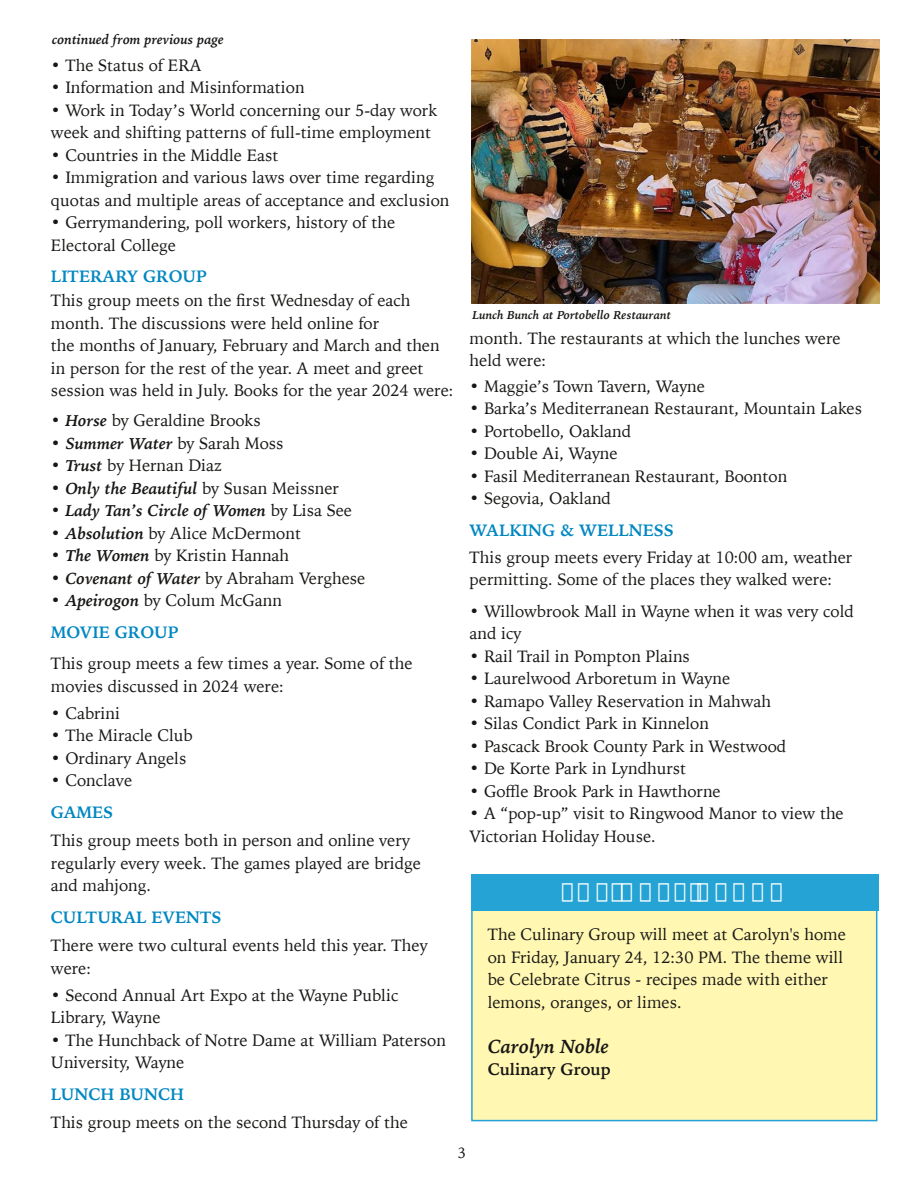
<style>
.page{position:relative;width:918px;height:1188px;background:#fff}
.page>*{position:absolute;margin:0;border:0;box-sizing:border-box;transform-origin:0 0}
.t1{font:900 21px "Iowan Old Style";color:#fff}
.t2{font:italic 700 19.5px "Iowan Old Style";color:#181715}
.t3{font:16.5px/22.5px "Iowan Old Style";color:#181715}
.t4{font:700 16.5px "Iowan Old Style";color:#0087c1}
.t5{font:italic 700 16.5px "Iowan Old Style";color:#181715}
.t6{font:700 16.5px "Iowan Old Style";color:#181715}
.t7{font:15px "Iowan Old Style";color:#181715}
.t8{font:italic 700 13.5px "Iowan Old Style";letter-spacing:.005em;color:#181715}
.t9{font:italic 700 12px "Iowan Old Style";color:#181715}
.s1{font-weight:700;font-style:italic}
.s2{font-weight:400;font-style:normal}
.s3{font-weight:700;color:#0087c1}
</style>
<div class="page">
<div style="left:472px;top:886px;width:405px;height:235px;background:#fff7b2"></div>
<div style="left:471px;top:885px;width:406px;height:236px;border:2px solid #26a3d5"></div>
<img style="left:472px;top:40px;width:407px;height:264px">
<div style="left:471px;top:874px;width:408px;height:36px;background:#26a3d5"></div>
<p class="t8" style="left:52px;top:30px;width:173px">continued from previous page</p>
<p class="t3" style="left:51px;top:54px;width:152px">• The Status of ERA</p>
<p class="t3" style="left:51px;top:76px;width:255px">• Information and Misinformation</p>
<p class="t3" style="left:51px;top:99px;width:388px">• Work in Today’s World concerning our 5-day work week and shifting patterns of full-time employment</p>
<p class="t3" style="left:51px;top:144px;width:229px">• Countries in the Middle East</p>
<p class="t3" style="left:51px;top:166px;width:400px">• Immigration and various laws over time regarding quotas and multiple areas of acceptance and exclusion</p>
<p class="t3" style="left:51px;top:211px;width:346px">• Gerrymandering, poll workers, history of the<br>Electoral College</p>
<p class="t4" style="left:51px;top:265px;width:157px">LITERARY GROUP</p>
<p class="t3" style="left:51px;top:289px;width:404px">This group meets on the first Wednesday of each month. The discussions were held online for<br>the months of January, February and March and then in person for the rest of the year. A meet and greet session was held in July. Books for the year 2024 were:</p>
<p class="t3" style="left:51px;top:409px;width:211px">• <span class="s1">Horse</span> by Geraldine Brooks</p>
<p class="t3" style="left:51px;top:432px;width:234px">• <span class="s1">Summer Water</span> by Sarah Moss</p>
<p class="t3" style="left:51px;top:454px;width:172px">• <span class="s1">Trust</span> by Hernan Diaz</p>
<p class="t3" style="left:51px;top:477px;width:289px">• <span class="s1">Only the Beautiful</span> by Susan Meissner</p>
<p class="t5" style="left:51px;top:499px;width:302px"><span class="s2">•</span> Lady Tan’s Circle of Women <span class="s2">by Lisa See</span></p>
<p class="t3" style="left:51px;top:522px;width:251px">• <span class="s1">Absolution</span> by Alice McDermont</p>
<p class="t3" style="left:51px;top:544px;width:240px">• <span class="s1">The Women</span> by Kristin Hannah</p>
<p class="t3" style="left:51px;top:567px;width:316px">• <span class="s1">Covenant of Water</span> by Abraham Verghese</p>
<p class="t3" style="left:51px;top:585px;width:233px;line-height:31.5px">• <span class="s1">Apeirogon</span> by Colum McGann<br><span class="s3">MOVIE GROUP</span></p>
<p class="t3" style="left:51px;top:652px;width:363px">This group meets a few times a year. Some of the movies discussed in 2024 were:</p>
<p class="t3" style="left:51px;top:702px;width:71px">• Cabrini</p>
<p class="t3" style="left:51px;top:724px;width:143px">• The Miracle Club</p>
<p class="t3" style="left:51px;top:747px;width:137px">• Ordinary Angels</p>
<p class="t3" style="left:51px;top:769px;width:83px">• Conclave</p>
<p class="t4" style="left:51px;top:801px;width:64px">GAMES</p>
<p class="t3" style="left:51px;top:829px;width:371px">This group meets both in person and online very regularly every week. The games played are bridge and mahjong.</p>
<p class="t4" style="left:51px;top:906px;width:172px">CULTURAL EVENTS</p>
<p class="t3" style="left:51px;top:934px;width:378px">There were two cultural events held this year. They were:</p>
<p class="t3" style="left:51px;top:984px;width:349px">• Second Annual Art Expo at the Wayne Public<br>Library, Wayne</p>
<p class="t3" style="left:51px;top:1029px;width:396px">• The Hunchback of Notre Dame at William Paterson<br>University, Wayne</p>
<p class="t4" style="left:51px;top:1083px;width:135px">LUNCH BUNCH</p>
<p class="t3" style="left:51px;top:1111px;width:358px">This group meets on the second Thursday of the</p>
<p class="t9" style="left:473px;top:307px;width:200px">Lunch Bunch at Portobello Restaurant</p>
<p class="t3" style="left:470px;top:327px;width:372px">month. The restaurants at which the lunches were held were:</p>
<p class="t3" style="left:470px;top:375px;width:237px">• Maggie’s Town Tavern, Wayne</p>
<p class="t3" style="left:470px;top:397px;width:394px">• Barka’s Mediterranean Restaurant, Mountain Lakes</p>
<p class="t3" style="left:470px;top:420px;width:163px">• Portobello, Oakland</p>
<p class="t3" style="left:470px;top:442px;width:149px">• Double Ai, Wayne</p>
<p class="t3" style="left:470px;top:465px;width:319px">• Fasil Mediterranean Restaurant, Boonton</p>
<p class="t3" style="left:470px;top:487px;width:143px">• Segovia, Oakland</p>
<p class="t4" style="left:470px;top:519px;width:206px">WALKING &amp; WELLNESS</p>
<p class="t3" style="left:470px;top:546px;width:384px">This group meets every Friday at 10:00 am, weather permitting. Some of the places they walked were:</p>
<p class="t3" style="left:470px;top:600px;width:386px">• Willowbrook Mall in Wayne when it was very cold and icy</p>
<p class="t3" style="left:470px;top:645px;width:222px">• Rail Trail in Pompton Plains</p>
<p class="t3" style="left:470px;top:667px;width:262px">• Laurelwood Arboretum in Wayne</p>
<p class="t3" style="left:470px;top:690px;width:303px">• Ramapo Valley Reservation in Mahwah</p>
<p class="t3" style="left:470px;top:712px;width:241px">• Silas Condict Park in Kinnelon</p>
<p class="t3" style="left:470px;top:735px;width:318px">• Pascack Brook County Park in Westwood</p>
<p class="t3" style="left:470px;top:757px;width:218px">• De Korte Park in Lyndhurst</p>
<p class="t3" style="left:470px;top:780px;width:253px">• Goffle Brook Park in Hawthorne</p>
<p class="t3" style="left:470px;top:802px;width:376px">• A “pop-up” visit to Ringwood Manor to view the<br>Victorian Holiday House.</p>
<p class="t1" style="left:561px;top:877px;width:226px">CULINARY GROUP</p>
<p class="t3" style="left:488px;top:923px;width:360px">The Culinary Group will meet at Carolyn's home on Friday, January 24, 12:30 PM. The theme will be Celebrate Citrus - recipes made with either lemons, oranges, or limes.</p>
<p class="t2" style="left:488px;top:1032px;width:123px">Carolyn Noble</p>
<p class="t6" style="left:488px;top:1058px;width:124px">Culinary Group</p>
<p class="t7" style="left:458px;top:1143px;width:10px">3</p>
</div>
